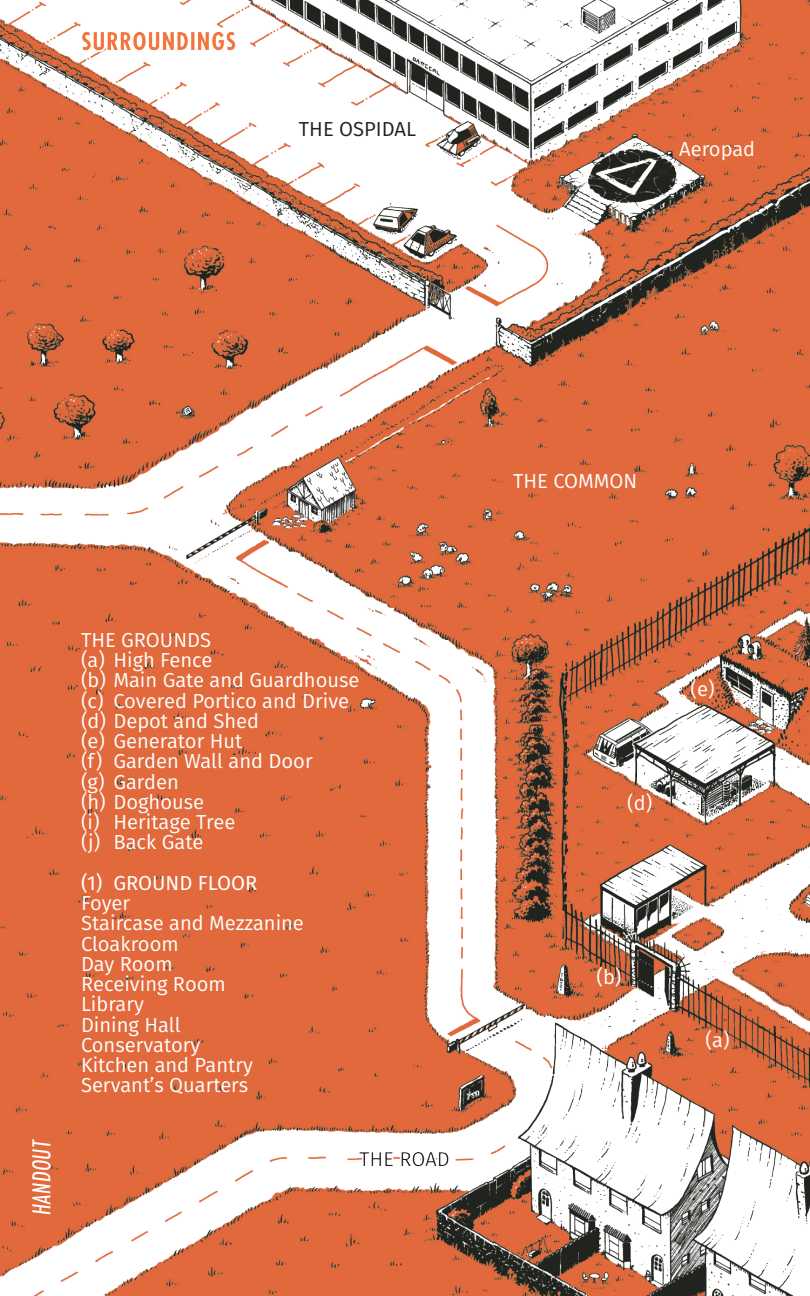
<style>
.page{position:relative;width:810px;height:1296px;background:#fff}
.page>*{position:absolute;margin:0;border:0;box-sizing:border-box;transform-origin:0 0}
.t1{font:700 27px "Futura Con";letter-spacing:.02em;color:#f3743d}
.t2{font:27px "Futura Con Boo Obl";letter-spacing:.02em;color:#fff}
.t3{font:20.25px/20.2px "Fira Sans";color:#fff}
.t4{font:20.25px "Fira Sans";color:#231f20}
.t5{font:20.25px "Fira Sans";color:#fff}
</style>
<div class="page">
<img style="left:0;top:0;width:810px;height:1296px">
<svg style="left:358px;top:1150px;width:92px;height:18px"></svg>
<svg style="left:80px;top:30px;width:157px;height:22px"></svg>
<h1 class="t1" style="left:81px;top:31px;width:157px">SURROUNDINGS</h1>
<p class="t4" style="left:299px;top:117px;width:119px">THE OSPIDAL</p>
<p class="t3" style="left:679px;top:139px;width:78px">Aeropad</p>
<h1 class="t2" style="left:31px;top:1215px;width:77px;rotate:-90deg">HANDOUT</h1>
<p class="t3" style="left:81px;top:630px;width:280px">THE GROUNDS<br>(a) High Fence<br>(b) Main Gate and Guardhouse (c) Covered Portico and Drive (d) Depot and Shed<br>(e) Generator Hut<br>(f) Garden Wall and Door<br>(g) Garden<br>(h) Doghouse<br>(i) Heritage Tree<br>(j) Back Gate</p>
<p class="t5" style="left:81px;top:871px;width:178px">(1) GROUND FLOOR</p>
<p class="t3" style="left:81px;top:893px;width:224px">Foyer<br>Staircase and Mezzanine<br>Cloakroom<br>Day Room<br>Receiving Room<br>Library<br>Dining Hall<br>Conservatory<br>Kitchen and Pantry<br>Servant’s Quarters</p>
<p class="t4" style="left:359px;top:1147px;width:92px">THE ROAD</p>
<p class="t3" style="left:513px;top:471px;width:126px">THE COMMON</p>
<p class="t3" style="left:627px;top:793px;width:27px">(d)</p>
<p class="t3" style="left:690px;top:679px;width:26px">(e)</p>
<p class="t3" style="left:597px;top:967px;width:26px">(b)</p>
<p class="t3" style="left:706px;top:1031px;width:25px">(a)</p>
</div>
